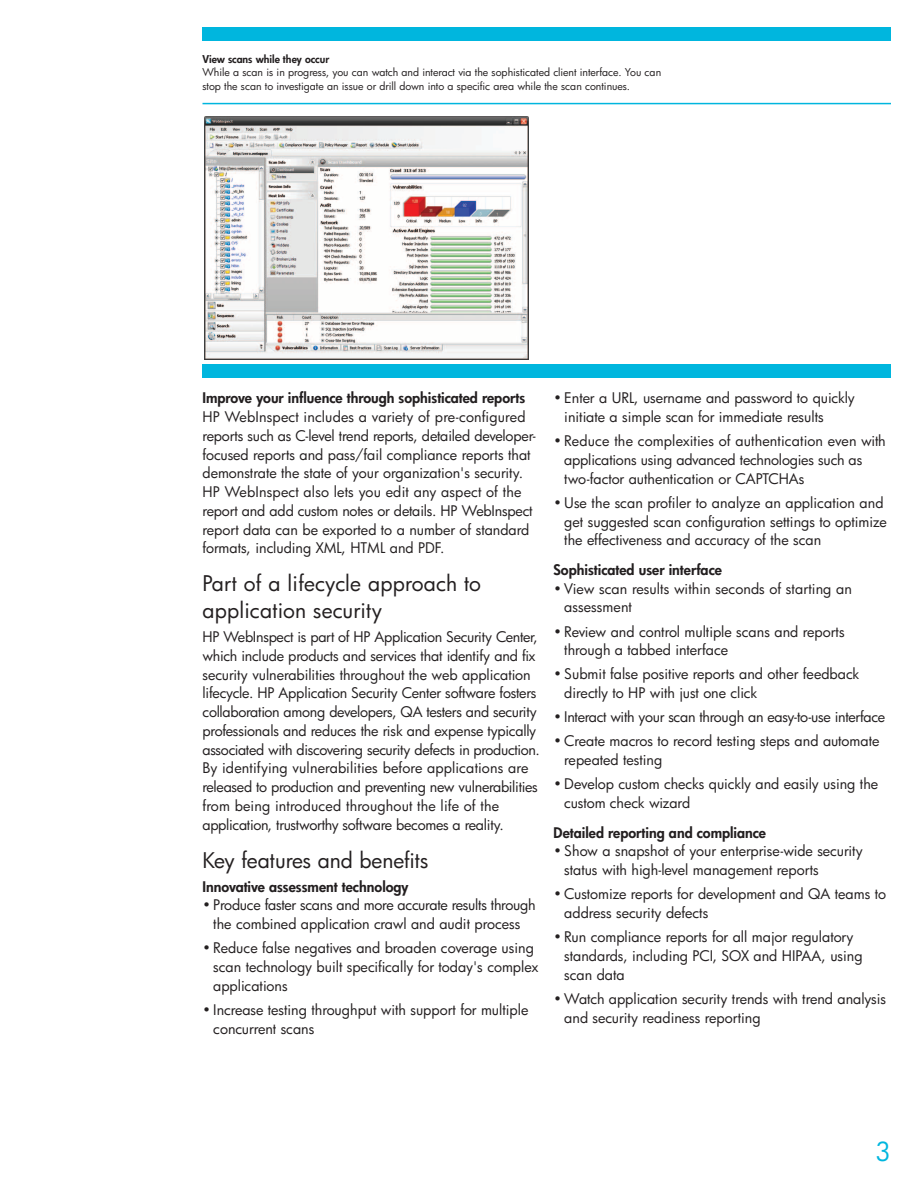
<style>
.page{position:relative;width:918px;height:1188px;background:#fff}
.page>*{position:absolute;margin:0;border:0;box-sizing:border-box;transform-origin:0 0}
.t1{font:25.5px "Futura Bk";color:#00b6de}
.t2{font:21px/27px "Futura Bk";color:#231f20}
.t3{font:14.25px/18.8px "Futura Bk";letter-spacing:-.005em;color:#231f20}
.t4{font:14.25px "Futura Hv";color:#231f20}
.t5{font:14.25px "Futura Bk";letter-spacing:-.025em;color:#231f20}
.t6{font:10.5px/13.5px "Futura Bk";color:#231f20}
.t7{font:10.5px "Futura Hv";color:#231f20}
</style>
<div class="page">
<hr style="left:202px;top:103px;width:689px;height:1px;background:#00b6de">
<div style="left:202px;top:27px;width:689px;height:13px;background:#00b6de"></div>
<img style="left:204px;top:116px;width:324px;height:243px">
<div style="left:202px;top:364px;width:689px;height:14px;background:#00b6de"></div>
<p class="t7" style="left:202px;top:54px;width:128px">View scans while they occur</p>
<p class="t6" style="left:202px;top:66px;width:460px">While a scan is in progress, you can watch and interact via the sophisticated client interface. You can stop the scan to investigate an issue or drill down into a specific area while the scan continues.</p>
<p class="t4" style="left:202px;top:392px;width:324px">Improve your influence through sophisticated reports</p>
<p class="t3" style="left:202px;top:409px;width:335px">HP WebInspect includes a variety of pre-configured reports such as C-level trend reports, detailed developer&shy;focused reports and pass/fail compliance reports that demonstrate the state of your organization's security.<br>HP WebInspect also lets you edit any aspect of the report and add custom notes or details. HP WebInspect report data can be exported to a number of standard formats, including XML, HTML and PDF.</p>
<h2 class="t2" style="left:202px;top:572px;width:280px">Part of a lifecycle approach to application security</h2>
<p class="t3" style="left:202px;top:629px;width:339px">HP WebInspect is part of HP Application Security Center, which include products and services that identify and fix security vulnerabilities throughout the web application lifecycle. HP Application Security Center software fosters collaboration among developers, QA testers and security professionals and reduces the risk and expense typically associated with discovering security defects in production.<br>By identifying vulnerabilities before applications are released to production and preventing new vulnerabilities from being introduced throughout the life of the application, trustworthy software becomes a reality.</p>
<h2 class="t2" style="left:202px;top:848px;width:227px">Key features and benefits</h2>
<p class="t4" style="left:202px;top:880px;width:208px">Innovative assessment technology</p>
<p class="t3" style="left:202px;top:897px;width:335px;text-align:center">• Produce faster scans and more accurate results through the combined application crawl and audit process</p>
<p class="t3" style="left:213px;top:940px;width:327px;text-indent:-11px">• Reduce false negatives and broaden coverage using scan technology built specifically for today's complex applications</p>
<p class="t3" style="left:213px;top:1002px;width:317px;text-indent:-11px">• Increase testing throughput with support for multiple concurrent scans</p>
<p class="t3" style="left:564px;top:390px;width:292px;text-indent:-11px">• Enter a URL, username and password to quickly initiate a simple scan for immediate results</p>
<p class="t3" style="left:564px;top:433px;width:323px;text-indent:-11px">• Reduce the complexities of authentication even with applications using advanced technologies such as two-factor authentication or CAPTCHAs</p>
<p class="t3" style="left:564px;top:494px;width:324px;text-indent:-11px">• Use the scan profiler to analyze an application and get suggested scan configuration settings to optimize the effectiveness and accuracy of the scan</p>
<p class="t4" style="left:554px;top:563px;width:170px">Sophisticated user interface</p>
<p class="t3" style="left:564px;top:580px;width:289px;text-indent:-11px">• View scan results within seconds of starting an assessment</p>
<p class="t3" style="left:564px;top:623px;width:282px;text-indent:-11px">• Review and control multiple scans and reports through a tabbed interface</p>
<p class="t3" style="left:564px;top:666px;width:296px;text-indent:-11px">• Submit false positive reports and other feedback directly to HP with just one click</p>
<p class="t5" style="left:554px;top:711px;width:333px">• Interact with your scan through an easy-to-use interface</p>
<p class="t3" style="left:564px;top:733px;width:317px;text-indent:-11px">• Create macros to record testing steps and automate repeated testing</p>
<p class="t3" style="left:564px;top:776px;width:316px;text-indent:-11px">• Develop custom checks quickly and easily using the custom check wizard</p>
<p class="t4" style="left:554px;top:826px;width:214px">Detailed reporting and compliance</p>
<p class="t3" style="left:564px;top:843px;width:300px;text-indent:-11px">• Show a snapshot of your enterprise-wide security status with high-level management reports</p>
<p class="t3" style="left:564px;top:886px;width:323px;text-indent:-11px">• Customize reports for development and QA teams to address security defects</p>
<p class="t3" style="left:564px;top:929px;width:300px;text-indent:-11px">• Run compliance reports for all major regulatory standards, including PCI, SOX and HIPAA, using scan data</p>
<p class="t3" style="left:564px;top:991px;width:323px;text-indent:-11px">• Watch application security trends with trend analysis and security readiness reporting</p>
<h1 class="t1" style="left:875px;top:1140px;width:17px">3</h1>
</div>
